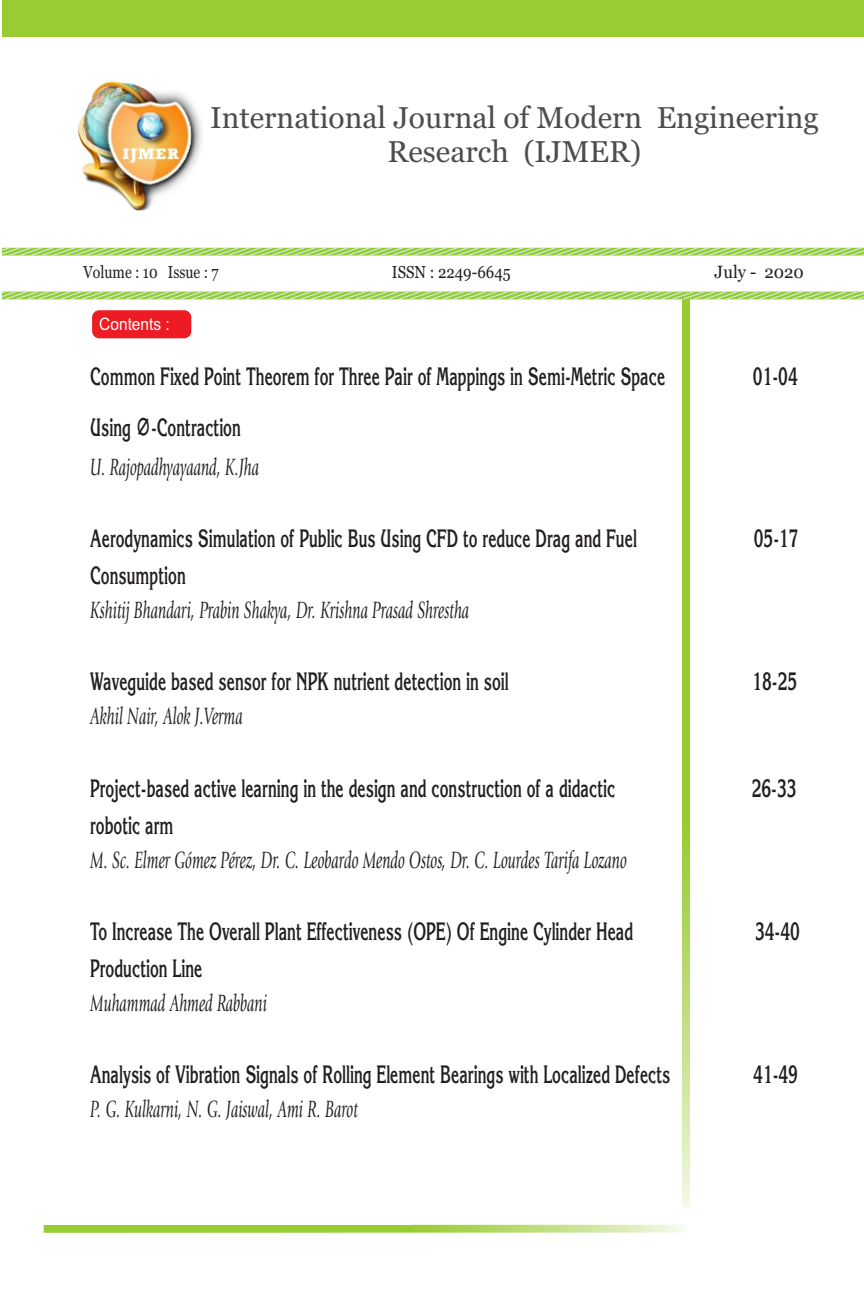
<style>
.page{position:relative;width:864px;height:1296px;background:#fff}
.page>*{position:absolute;margin:0;border:0;box-sizing:border-box;transform-origin:0 0}
.t1{font:30px/34.1px "Georgia";color:#4d4d4d;text-align:center}
.t2{font:700 24.6px "Korinna";color:#231f20;scale:.62 1}
.t3{font:italic 24.6px "Giovanni Std";color:#231f20;scale:.62 1}
.t4{font:17.6px "Georgia";color:#231f20;scale:.95 1}
.t5{font:17.2px "Georgia";color:#231f20;scale:.82 1}
.t6{font:17.2px "Georgia";color:#231f20;scale:.87 1}
.t7{font:17.2px "Arial";color:#fff;scale:.9 1}
.s1{font-family:"Koz Go Pr 6 N"}
</style>
<div class="page">
<div style="left:2px;top:0;width:862px;height:1296px;background:#9c3"></div>
<div style="left:2px;top:294px;width:862px;height:1002px;background:#fff"></div>
<div style="left:2px;top:37px;width:862px;height:262px;background:#fff"></div>
<div style="left:92px;top:310px;width:99px;height:28px;background:#ed1c24;border-radius:7px"></div>
<svg style="left:44px;top:1225px;width:643px;height:8px;background:#aed65d"></svg>
<svg style="left:682px;top:299px;width:8px;height:908px;background:#aad455"></svg>
<svg style="left:2px;top:248px;width:862px;height:51px"></svg>
<img style="left:78px;top:81px;width:124px;height:130px">
<p class="t1" style="left:210px;top:103px;width:610px">International Journal of Modern Engineering<br>Research (IJMER)</p>
<p class="t5" style="left:83px;top:265px;width:166px">Volume : 10 Issue : 7</p>
<p class="t6" style="left:392px;top:265px;width:138px">ISSN : 2249-6645</p>
<p class="t4" style="left:715px;top:264px;width:95px">July - 2020</p>
<p class="t7" style="left:99px;top:317px;width:80px">Contents :</p>
<p class="t2" style="left:90px;top:367px;width:929px">Common Fixed Point Theorem for Three Pair of Mappings in Semi-Metric Space</p>
<p class="t2" style="left:753px;top:367px;width:74px">01-04</p>
<p class="t2" style="left:90px;top:418px;width:245px">Using <span class="s1">∅</span>-Contraction</p>
<p class="t3" style="left:90px;top:457px;width:274px">U. Rajopadhyayaand, K.Jha</p>
<p class="t2" style="left:90px;top:529px;width:883px">Aerodynamics Simulation of Public Bus Using CFD to reduce Drag and Fuel</p>
<p class="t2" style="left:754px;top:529px;width:74px">05-17</p>
<p class="t2" style="left:90px;top:566px;width:156px">Consumption</p>
<p class="t3" style="left:90px;top:600px;width:613px">Kshitij Bhandari, Prabin Shakya, Dr. Krishna Prasad Shrestha</p>
<p class="t2" style="left:90px;top:672px;width:677px">Waveguide based sensor for NPK nutrient detection in soil</p>
<p class="t2" style="left:752px;top:672px;width:74px">18-25</p>
<p class="t3" style="left:90px;top:707px;width:248px">Akhil Nair, Alok J.Verma</p>
<p class="t2" style="left:90px;top:779px;width:848px">Project-based active learning in the design and construction of a didactic</p>
<p class="t2" style="left:752px;top:779px;width:74px">26-33</p>
<p class="t2" style="left:90px;top:816px;width:136px">robotic arm</p>
<p class="t3" style="left:90px;top:850px;width:867px">M. Sc. Elmer Gómez Pérez, Dr. C. Leobardo Mendo Ostos, Dr. C. Lourdes Tarifa Lozano</p>
<p class="t2" style="left:90px;top:922px;width:877px">To Increase The Overall Plant Effectiveness (OPE) Of Engine Cylinder Head</p>
<p class="t2" style="left:755px;top:922px;width:74px">34-40</p>
<p class="t2" style="left:90px;top:959px;width:183px">Production Line</p>
<p class="t3" style="left:90px;top:993px;width:287px">Muhammad Ahmed Rabbani</p>
<p class="t2" style="left:90px;top:1065px;width:937px">Analysis of Vibration Signals of Rolling Element Bearings with Localized Defects</p>
<p class="t2" style="left:753px;top:1065px;width:74px">41-49</p>
<p class="t3" style="left:90px;top:1100px;width:433px">P. G. Kulkarni, N. G. Jaiswal, Ami R. Barot</p>
</div>
